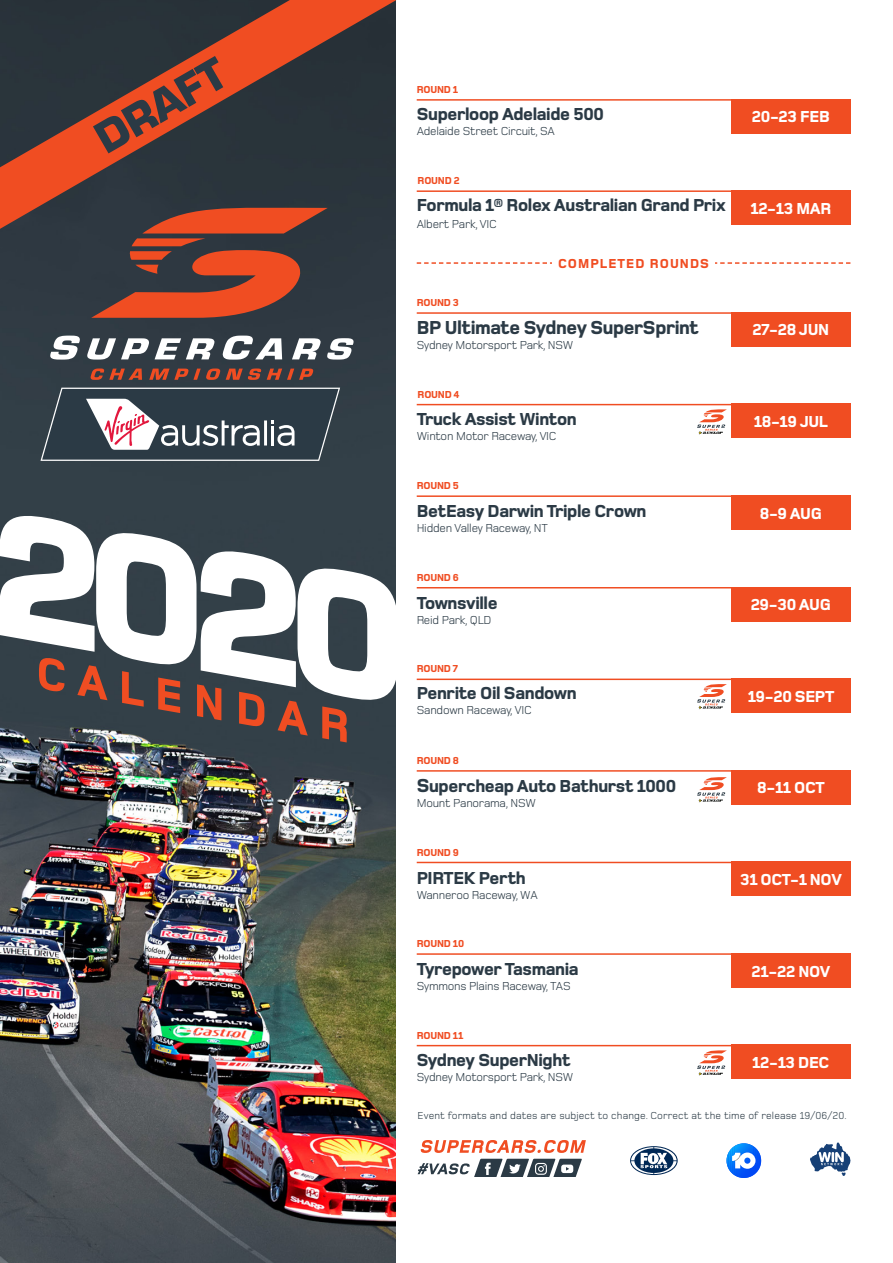
<style>
.page{position:relative;width:893px;height:1263px;background:#fff}
.page>*{position:absolute;margin:0;border:0;box-sizing:border-box;transform-origin:0 0}
.t1{font:italic 700 163.35px "Eurostile LT Std";color:#fff}
.t2{font:italic 800 46.8px "Foundry Monoline";color:#f04d22}
.t3{font:700 41.55px "Eurostile LT Std";color:#2b3a45}
.t4{font:800 19.5px "Foundry Monoline";letter-spacing:-.02em;color:#2b3a45}
.t5{font:800 18px "Foundry Monoline";letter-spacing:-.02em;color:#2b3a45}
.t6{font:800 16.5px "Foundry Monoline";letter-spacing:-.02em;color:#fff}
.t7{font:800 13.5px "Foundry Monoline";letter-spacing:.08em;color:#f04d22}
.t8{font:12px "Foundry Monoline";letter-spacing:-.02em;color:#2b3a45}
.t9{font:10.5px "Foundry Monoline";letter-spacing:.01em;color:#2b3a45}
.t10{font:800 10.5px "Foundry Monoline";letter-spacing:-.02em;color:#f04d22}
.s1{font-size:19.5px}
</style>
<div class="page">
<hr style="left:417px;top:953px;width:433px;height:2px;background:#f04d22">
<div style="left:731px;top:953px;width:119px;height:34px;background:#f04d22"></div>
<img style="left:0;top:229px;width:395px;height:1034px">
<svg style="left:50px;top:336px;width:30px;height:24px"></svg>
<svg style="left:87px;top:338px;width:62px;height:22px"></svg>
<svg style="left:155px;top:338px;width:60px;height:21px"></svg>
<svg style="left:223px;top:336px;width:59px;height:24px"></svg>
<svg style="left:292px;top:338px;width:29px;height:21px"></svg>
<svg style="left:327px;top:338px;width:27px;height:22px"></svg>
<svg style="left:91px;top:368px;width:51px;height:12px"></svg>
<svg style="left:149px;top:368px;width:71px;height:12px"></svg>
<svg style="left:226px;top:368px;width:35px;height:12px"></svg>
<svg style="left:267px;top:369px;width:46px;height:11px"></svg>
<svg style="left:40px;top:388px;width:300px;height:73px;background:#535b64"></svg>
<svg style="left:91px;top:229px;width:237px;height:89px;background:#7d4033"></svg>
<svg style="left:0;top:0;width:396px;height:229px;background:#5f3a34"></svg>
<hr style="left:417px;top:99px;width:433px;height:2px;background:#f04d22">
<div style="left:731px;top:99px;width:119px;height:34px;background:#f04d22"></div>
<hr style="left:417px;top:312px;width:433px;height:2px;background:#f04d22">
<div style="left:731px;top:312px;width:119px;height:34px;background:#f04d22"></div>
<hr style="left:417px;top:679px;width:433px;height:1px;background:#f04d22">
<div style="left:731px;top:679px;width:119px;height:34px;background:#f04d22"></div>
<hr style="left:417px;top:495px;width:433px;height:2px;background:#f04d22">
<div style="left:731px;top:495px;width:119px;height:34px;background:#f04d22"></div>
<hr style="left:417px;top:1045px;width:433px;height:1px;background:#f04d22">
<div style="left:731px;top:1045px;width:119px;height:34px;background:#f04d22"></div>
<hr style="left:417px;top:190px;width:433px;height:2px;background:#f04d22">
<div style="left:731px;top:190px;width:119px;height:34px;background:#f04d22"></div>
<hr style="left:417px;top:404px;width:433px;height:1px;background:#f04d22">
<div style="left:731px;top:404px;width:119px;height:34px;background:#f04d22"></div>
<hr style="left:417px;top:770px;width:433px;height:2px;background:#f04d22">
<div style="left:731px;top:770px;width:119px;height:34px;background:#f04d22"></div>
<hr style="left:417px;top:587px;width:433px;height:1px;background:#f04d22">
<div style="left:731px;top:587px;width:119px;height:34px;background:#f04d22"></div>
<svg style="left:630px;top:1146px;width:48px;height:29px"></svg>
<img style="left:734px;top:1143px;width:19px;height:9px">
<img style="left:753px;top:1146px;width:2px;height:6px">
<svg style="left:726px;top:1152px;width:35px;height:26px"></svg>
<svg style="left:420px;top:1140px;width:166px;height:13px"></svg>
<svg style="left:418px;top:1159px;width:164px;height:17px"></svg>
<svg style="left:810px;top:1142px;width:40px;height:34px"></svg>
<svg style="left:417px;top:262px;width:433px;height:2px"></svg>
<div style="left:552px;top:257px;width:163px;height:12px;background:#fff"></div>
<svg style="left:697px;top:409px;width:30px;height:26px"></svg>
<svg style="left:697px;top:684px;width:30px;height:25px"></svg>
<svg style="left:697px;top:777px;width:30px;height:25px"></svg>
<svg style="left:697px;top:1050px;width:30px;height:26px"></svg>
<hr style="left:417px;top:862px;width:433px;height:1px;background:#f04d22">
<div style="left:731px;top:862px;width:119px;height:34px;background:#f04d22"></div>
<p class="t3" style="left:86px;top:119px;width:145px;rotate:-30deg">DRAFT</p>
<p class="t1" style="left:17px;top:475px;width:424px;rotate:10deg">2020</p>
<p class="t2" style="left:43px;top:648px;width:320px;rotate:10deg">CALENDAR</p>
<p class="t10" style="left:417px;top:84px;width:43px">ROUND 1</p>
<p class="t5" style="left:417px;top:104px;width:189px">Superloop Adelaide 500</p>
<p class="t6" style="left:752px;top:108px;width:79px">20-23 FEB</p>
<p class="t8" style="left:417px;top:125px;width:140px">Adelaide Street Circuit, SA</p>
<p class="t10" style="left:418px;top:175px;width:44px">ROUND 2</p>
<p class="t5" style="left:417px;top:196px;width:311px">Formula 1® Rolex Australian Grand Prix</p>
<p class="t6" style="left:750px;top:199px;width:82px">12-13 MAR</p>
<p class="t8" style="left:417px;top:218px;width:82px">Albert Park, VIC</p>
<p class="t10" style="left:417px;top:297px;width:44px">ROUND 3</p>
<p class="t7" style="left:558px;top:256px;width:153px">COMPLETED ROUNDS</p>
<p class="t4" style="left:417px;top:317px;width:284px">BP Ultimate Sydney SuperSprint</p>
<p class="t6" style="left:752px;top:321px;width:78px">27-28 JUN</p>
<p class="t8" style="left:417px;top:339px;width:158px">Sydney Motorsport Park, NSW</p>
<p class="t10" style="left:418px;top:389px;width:44px">ROUND 4</p>
<p class="t5" style="left:417px;top:409px;width:162px">Truck Assist Winton</p>
<p class="t6" style="left:754px;top:413px;width:76px">18-19 JUL</p>
<p class="t8" style="left:417px;top:429px;width:141px">Winton Motor Raceway, VIC</p>
<p class="t10" style="left:417px;top:480px;width:44px">ROUND 5</p>
<p class="t5" style="left:417px;top:502px;width:231px">BetEasy Darwin Triple Crown</p>
<p class="t6" style="left:760px;top:504px;width:64px">8-9 AUG</p>
<p class="t8" style="left:417px;top:522px;width:133px">Hidden Valley Raceway, NT</p>
<p class="t10" style="left:417px;top:572px;width:44px">ROUND 6</p>
<p class="t5" style="left:417px;top:593px;width:82px">Townsville</p>
<p class="t6" style="left:751px;top:596px;width:82px">29-30 AUG</p>
<p class="t8" style="left:417px;top:613px;width:76px">Reid Park, QLD</p>
<p class="t10" style="left:417px;top:663px;width:43px">ROUND 7</p>
<p class="t5" style="left:417px;top:684px;width:161px">Penrite Oil Sandown</p>
<p class="t6" style="left:748px;top:687px;width:88px">19-20 SEPT</p>
<p class="t8" style="left:417px;top:704px;width:117px">Sandown Raceway, VIC</p>
<p class="t10" style="left:417px;top:755px;width:44px">ROUND 8</p>
<p class="t5" style="left:417px;top:776px;width:261px"><span class="s1">S</span>upercheap Auto Bathurst 1000</p>
<p class="t6" style="left:757px;top:779px;width:69px">8-11 OCT</p>
<p class="t8" style="left:417px;top:797px;width:121px">Mount Panorama, NSW</p>
<p class="t10" style="left:417px;top:846px;width:44px">ROUND 9</p>
<p class="t5" style="left:417px;top:868px;width:111px">PIRTEK Perth</p>
<p class="t6" style="left:740px;top:871px;width:103px">31 OCT-1 NOV</p>
<p class="t8" style="left:417px;top:888px;width:123px">Wanneroo Raceway, WA</p>
<p class="t10" style="left:417px;top:938px;width:49px">ROUND 10</p>
<p class="t5" style="left:417px;top:960px;width:163px">Tyrepower Tasmania</p>
<p class="t6" style="left:752px;top:962px;width:80px">21-22 NOV</p>
<p class="t8" style="left:417px;top:980px;width:155px">Symmons Plains Raceway, TAS</p>
<p class="t10" style="left:417px;top:1029px;width:48px">ROUND 11</p>
<p class="t5" style="left:417px;top:1050px;width:155px">Sydney SuperNight</p>
<p class="t6" style="left:752px;top:1054px;width:79px">12-13 DEC</p>
<p class="t8" style="left:417px;top:1070px;width:158px">Sydney Motorsport Park, NSW</p>
<p class="t9" style="left:418px;top:1109px;width:431px">Event formats and dates are subject to change. Correct at the time of release 19/06/20.</p>
</div>
